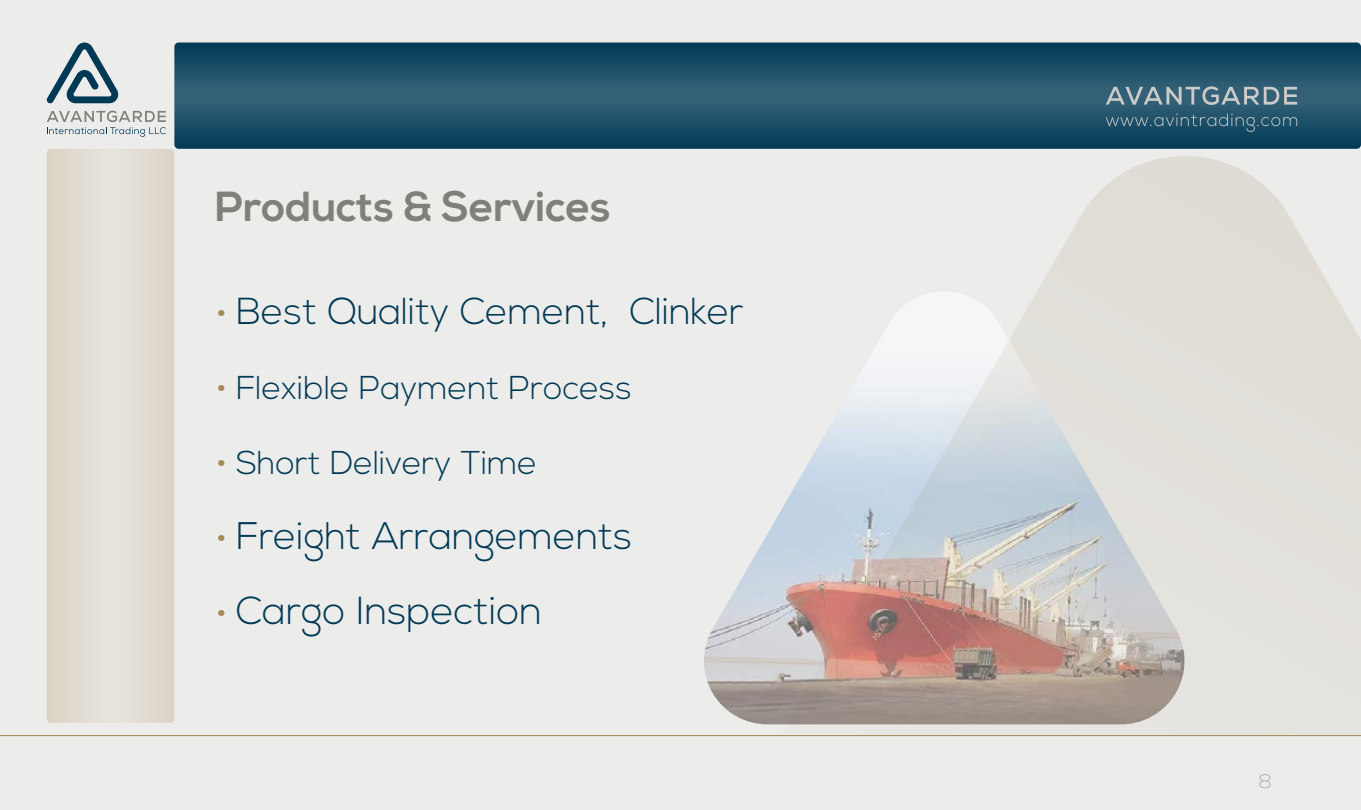
<style>
.page{position:relative;width:1361px;height:810px;background:#ececeb}
.page>*{position:absolute;margin:0;border:0;box-sizing:border-box;transform-origin:0 0}
.t1{font:700 42px "Nexa";color:#7e8079}
.t2{font:300 39px "Nexa";color:#003955}
.t3{font:300 38.4px "Nexa";color:#003955}
.t4{font:300 37.5px "Nexa";color:#003955}
.t5{font:300 33px "Nexa";color:#003955}
.t6{font:300 19.5px "Nexa";color:#b1b3ae}
.s1{font-size:31.5px;color:#a38a58}
</style>
<div class="page">
<div style="left:47px;top:149px;width:127px;height:574px;background:#e1dcd2;border-radius:4px"></div>
<hr style="left:0;top:735px;width:1361px;height:1px;background:#a38a58">
<svg style="left:47px;top:43px;width:72px;height:60px"></svg>
<svg style="left:47px;top:111px;width:119px;height:26px"></svg>
<svg style="left:174px;top:43px;width:1187px;height:106px;background:#1c4e67"></svg>
<svg style="left:1106px;top:86px;width:191px;height:19px;background:#668492"></svg>
<svg style="left:1106px;top:113px;width:191px;height:19px;background:#2e5b71"></svg>
<svg style="left:704px;top:512px;width:76px;height:213px"></svg>
<svg style="left:780px;top:156px;width:581px;height:580px"></svg>
<p class="t1" style="left:215px;top:182px;width:397px">Products &amp; Services</p>
<p class="t4" style="left:217px;top:289px;width:528px"><span class="s1">•</span> Best Quality Cement, Clinker</p>
<p class="t5" style="left:217px;top:369px;width:416px"><span class="s1">•</span> Flexible Payment Process</p>
<p class="t5" style="left:217px;top:444px;width:322px"><span class="s1">•</span> Short Delivery Time</p>
<p class="t3" style="left:217px;top:514px;width:417px"><span class="s1">•</span> Freight Arrangements</p>
<p class="t2" style="left:217px;top:588px;width:326px"><span class="s1">•</span> Cargo Inspection</p>
<p class="t6" style="left:1258px;top:770px;width:15px">8</p>
</div>
